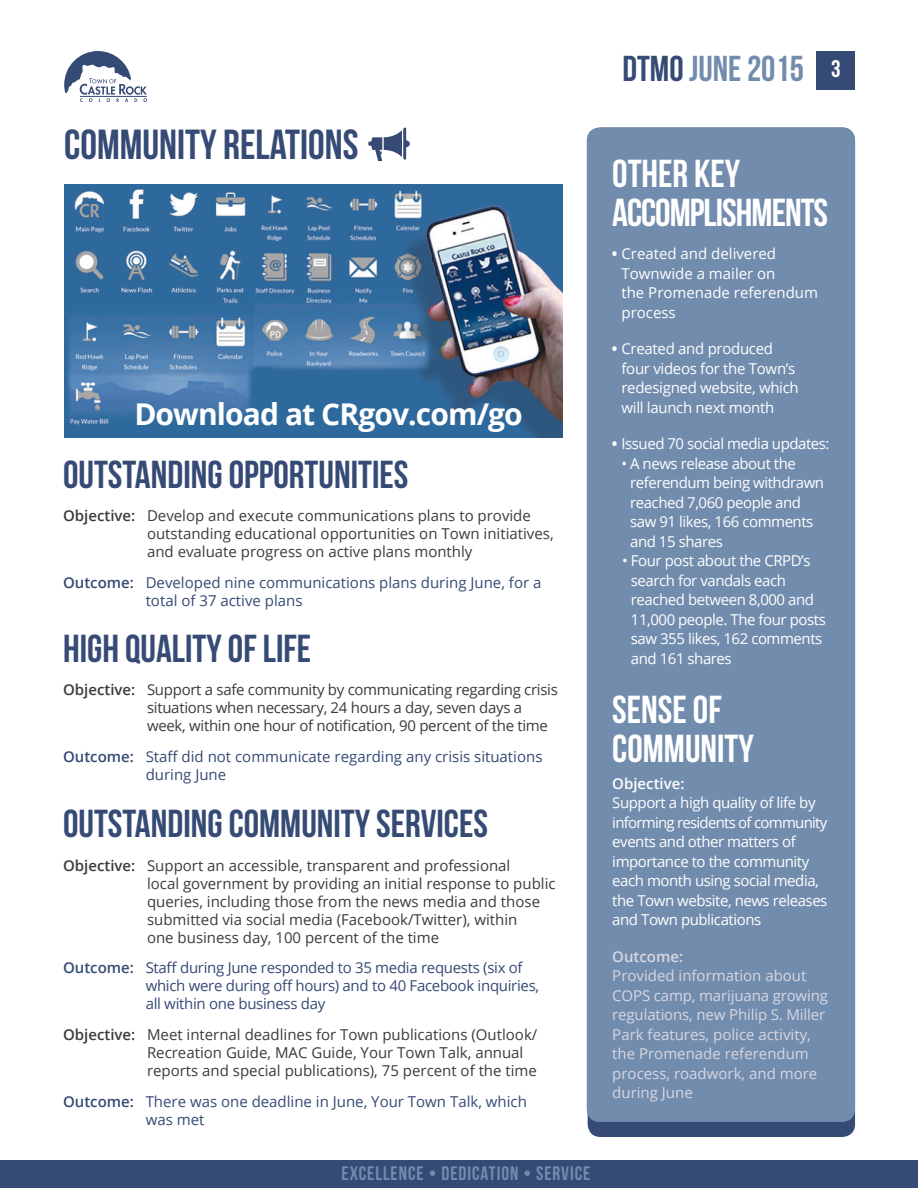
<style>
.page{position:relative;width:918px;height:1188px;background:#fff}
.page>*{position:absolute;margin:0;border:0;box-sizing:border-box;transform-origin:0 0}
.Header_3{font:42px "Bebas Neue";color:#354a75}
.Header_4{font:39px "Bebas Neue";color:#354a75}
.Header_4-2{font:39px/39px "Bebas Neue";letter-spacing:-.025em;color:#fff}
.Header_4-3{font:39px/39px "Bebas Neue";color:#fff}
.Page_Number{font:36px "Bebas Neue";color:#728cad}
.Header_3-2{font:700 30px "Open Sans";letter-spacing:-.03em;color:#fff}
.t1{font:19.5px "Bebas Neue";letter-spacing:.05em;color:#728cad}
.Paragraph{font:15px/18px "Open Sans";color:#3b3b40}
.Paragraph-2{font:15px/19.5px "Open Sans";letter-spacing:-.03em;color:#fff}
.Paragraph-3{font:15px/18px "Open Sans";color:#354a75}
.Paragraph-4{font:15px/19.5px "Open Sans";color:#d7d7e2}
.Paragraph-5{font:15px/18px "Open Sans";letter-spacing:-.02em;color:#3b3b40}
.Paragraph-6{font:15px/18px "Open Sans";letter-spacing:-.02em;color:#354a75}
.Paragraph-7{font:15px/19.5px "Open Sans";color:#fff}
.s1{font-weight:600}
.s2{color:#354a75}
.s3{font-size:24px;color:#fff}
.s4{font-weight:700}
</style>
<div class="page">
<div style="left:817px;top:51px;width:38px;height:38px;background:#354a75"></div>
<div style="left:0;top:1161px;width:918px;height:27px;background:#354a75"></div>
<svg style="left:64px;top:51px;width:83px;height:51px"></svg>
<hr style="left:80px;top:96px;width:67px;height:1px;background:#354a75">
<div style="left:587px;top:128px;width:268px;height:994px;background:#728cad;border-radius:13px"></div>
<img style="left:65px;top:185px;width:497px;height:252px">
<svg style="left:368px;top:128px;width:42px;height:33px"></svg>
<p class="Header_3" style="left:64px;top:122px;width:296px">COMMUNITY RELATIONS</p>
<p class="Header_3-2" style="left:134px;top:393px;width:390px">Download at CRgov.com/go</p>
<p class="Header_4" style="left:63px;top:453px;width:347px">OUTSTANDING OPPORTUNITIES</p>
<p class="Paragraph" style="left:147px;top:506px;width:408px;text-indent:-84px"><span class="s1">Objective:</span> Develop and execute communications plans to provide outstanding educational opportunities on Town initiatives, and evaluate progress on active plans monthly</p>
<p class="Paragraph-3" style="left:146px;top:573px;width:397px;text-indent:-83px"><span class="s1">Outcome:</span> Developed nine communications plans during June, for a total of 37 active plans</p>
<p class="Header_4" style="left:63px;top:627px;width:250px">HIGH QUALITY OF LIFE</p>
<p class="Paragraph-5" style="left:147px;top:681px;width:412px;text-indent:-84px"><span class="s1">Objective:</span> Support a safe community by communicating regarding crisis situations when necessary, 24 hours a day, seven days a week, within one hour of notification, 90 percent of the time</p>
<p class="Paragraph-3" style="left:146px;top:747px;width:398px;text-indent:-83px"><span class="s1">Outcome:</span> Staff did not communicate regarding any crisis situations during June</p>
<p class="Header_4" style="left:63px;top:803px;width:426px">OUTSTANDING COMMUNITY SERVICES</p>
<p class="Paragraph" style="left:147px;top:856px;width:410px;text-indent:-84px"><span class="s1">Objective:</span> Support an accessible, transparent and professional<br>local government by providing an initial response to public queries, including those from the news media and those submitted via social media (Facebook/Twitter), within<br>one business day, 100 percent of the time</p>
<p class="Paragraph-6" style="left:146px;top:959px;width:395px;text-indent:-83px"><span class="s1">Outcome:</span> Staff during June responded to 35 media requests (six of which were during off hours) and to 40 Facebook inquiries, all within one business day</p>
<p class="Paragraph" style="left:147px;top:1025px;width:392px;text-indent:-84px"><span class="s1">Objective:</span> Meet internal deadlines for Town publications (Outlook/<br>Recreation Guide, MAC Guide, Your Town Talk, annual reports and special publications), 75 percent of the time</p>
<p class="Paragraph-3" style="left:146px;top:1092px;width:383px;text-indent:-83px"><span class="s1">Outcome:</span> There was one deadline in June, Your Town Talk, which was met</p>
<h3 class="t1" style="left:342px;top:1162px;width:250px">EXCELLENCE • DEDICATION • SERVICE</h3>
<p class="Page_Number" style="left:622px;top:49px;width:220px"><span class="s2">DTMO</span> JUNE 2015 <span class="s3">3</span></p>
<p class="Header_4-2" style="left:612px;top:153px;width:217px">OTHER KEY<br>ACCOMPLISHMENTS</p>
<p class="Paragraph-7" style="left:621px;top:244px;width:198px;text-indent:-10px"><span class="s4">•</span> Created and delivered<br>Townwide a mailer on<br>the Promenade referendum process</p>
<p class="Paragraph-2" style="left:621px;top:339px;width:179px;text-indent:-10px"><span class="s4">•</span> Created and produced four videos for the Town’s redesigned website, which will launch next month</p>
<p class="Paragraph-2" style="left:612px;top:434px;width:219px"><span class="s4">•</span> Issued 70 social media updates:</p>
<p class="Paragraph-2" style="left:630px;top:453px;width:196px;text-indent:-9px">• A news release about the referendum being withdrawn reached 7,060 people and saw 91 likes, 166 comments and 15 shares</p>
<p class="Paragraph-2" style="left:631px;top:551px;width:196px;text-indent:-9px">• Four post about the CRPD’s search for vandals each reached between 8,000 and<br>11,000 people. The four posts saw 355 likes, 162 comments and 161 shares</p>
<p class="Header_4-3" style="left:612px;top:690px;width:143px">SENSE OF<br>COMMUNITY</p>
<p class="Paragraph-2" style="left:612px;top:773px;width:217px"><span class="s1">Objective:<br></span>Support a high quality of life by informing residents of community events and other matters of importance to the community each month using social media, the Town website, news releases and Town publications</p>
<p class="Paragraph-4" style="left:612px;top:946px;width:217px"><span class="s1">Outcome:<br></span>Provided information about<br>COPS camp, marijuana growing regulations, new Philip S. Miller<br>Park features, police activity, the Promenade referendum process, roadwork, and more during June</p>
</div>
